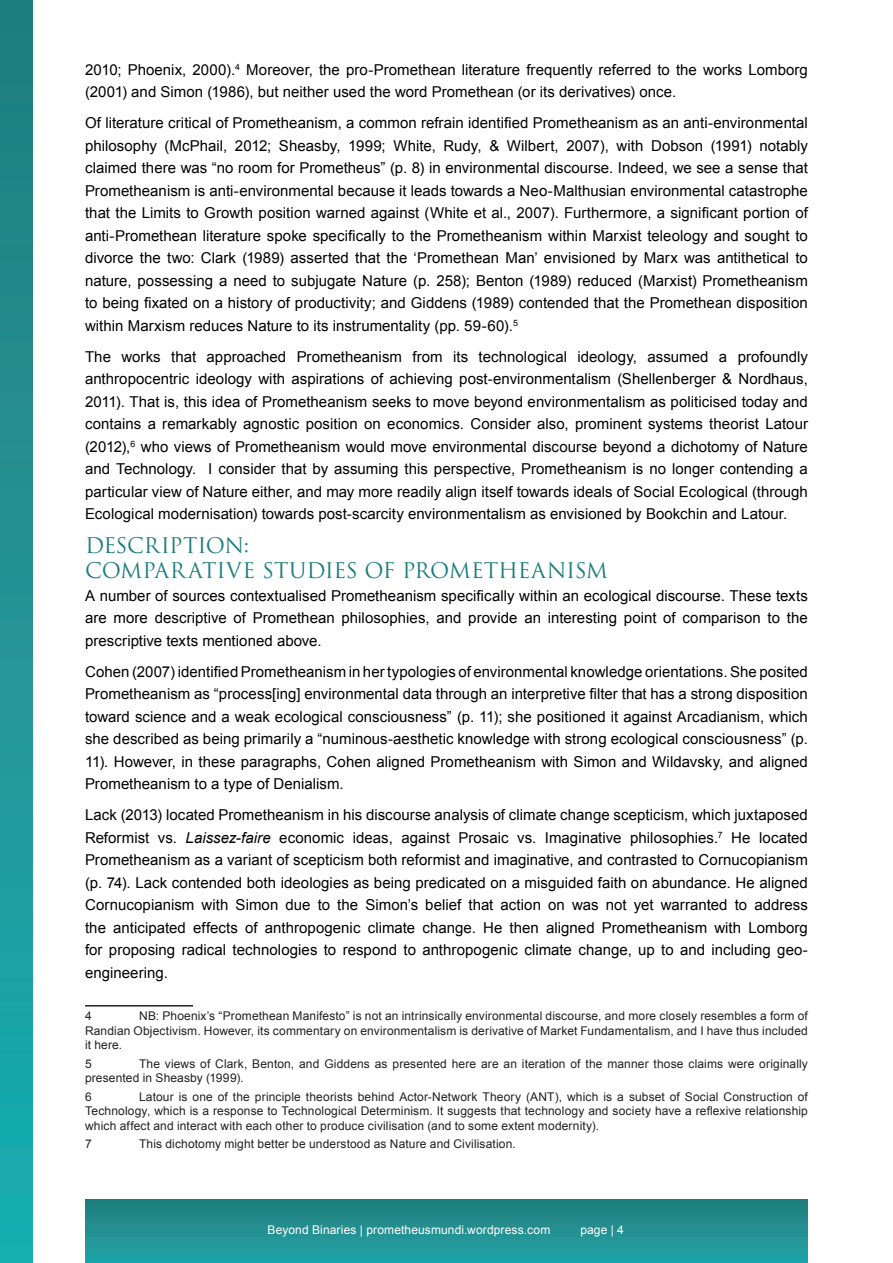
<style>
.page{position:relative;width:893px;height:1263px;background:#fff}
.page>*{position:absolute;margin:0;border:0;box-sizing:border-box;transform-origin:0 0}
.t1{font:21px/25.2px "Trajan Pro";letter-spacing:-.015em;color:#1b7c7c}
.t2{font:15px/22.5px "Arial";letter-spacing:.005em;color:#000;text-align:justify}
.t3{font:12px/14.4px "Arial";letter-spacing:.01em;color:#231f20;text-align:justify}
.t4{font:12px "Arial";letter-spacing:.01em;color:#fff}
.s1{font-style:italic}
</style>
<div class="page">
<div style="left:0;top:0;width:32px;height:1263px;background:linear-gradient(to bottom,#257c7c,#1aadb1)"></div>
<div style="left:85px;top:1199px;width:723px;height:64px;background:linear-gradient(to bottom,#227c7c,#21a4a6)"></div>
<hr style="left:85px;top:1005px;width:108px;height:1px;background:#231f20">
<p class="t2" style="left:85px;top:58px;width:724px">2010; Phoenix, 2000).<sup>4</sup> Moreover, the pro-Promethean literature frequently referred to the works Lomborg (2001) and Simon (1986), but neither used the word Promethean (or its derivatives) once.</p>
<p class="t2" style="left:85px;top:112px;width:724px">Of literature critical of Prometheanism, a common refrain identified Prometheanism as an anti-environmental philosophy (McPhail, 2012; Sheasby, 1999; White, Rudy, &amp; Wilbert, 2007), with Dobson (1991) notably claimed there was “no room for Prometheus” (p. 8) in environmental discourse. Indeed, we see a sense that Prometheanism is anti-environmental because it leads towards a Neo-Malthusian environmental catastrophe that the Limits to Growth position warned against (White et al., 2007). Furthermore, a significant portion of anti-Promethean literature spoke specifically to the Prometheanism within Marxist teleology and sought to divorce the two: Clark (1989) asserted that the ‘Promethean Man’ envisioned by Marx was antithetical to nature, possessing a need to subjugate Nature (p. 258); Benton (1989) reduced (Marxist) Prometheanism to being fixated on a history of productivity; and Giddens (1989) contended that the Promethean disposition within Marxism reduces Nature to its instrumentality (pp. 59-60).<sup>5</sup></p>
<p class="t2" style="left:85px;top:345px;width:724px">The works that approached Prometheanism from its technological ideology, assumed a profoundly anthropocentric ideology with aspirations of achieving post-environmentalism (Shellenberger &amp; Nordhaus, 2011). That is, this idea of Prometheanism seeks to move beyond environmentalism as politicised today and contains a remarkably agnostic position on economics. Consider also, prominent systems theorist Latour (2012),<sup>6</sup> who views of Prometheanism would move environmental discourse beyond a dichotomy of Nature and Technology. I consider that by assuming this perspective, Prometheanism is no longer contending a particular view of Nature either, and may more readily align itself towards ideals of Social Ecological (through Ecological modernisation) towards post-scarcity environmentalism as envisioned by Bookchin and Latour.</p>
<h1 class="t1" style="left:85px;top:533px;width:524px">DESCRIPTION:<br>COMPARATIVE STUDIES OF PROMETHEANISM</h1>
<p class="t2" style="left:85px;top:584px;width:724px">A number of sources contextualised Prometheanism specifically within an ecological discourse. These texts are more descriptive of Promethean philosophies, and provide an interesting point of comparison to the prescriptive texts mentioned above.</p>
<p class="t2" style="left:85px;top:660px;width:724px">Cohen (2007) identified Prometheanism in her typologies of environmental knowledge orientations. She posited Prometheanism as “process[ing] environmental data through an interpretive filter that has a strong disposition toward science and a weak ecological consciousness” (p. 11); she positioned it against Arcadianism, which she described as being primarily a “numinous-aesthetic knowledge with strong ecological consciousness” (p.<br>11). However, in these paragraphs, Cohen aligned Prometheanism with Simon and Wildavsky, and aligned Prometheanism to a type of Denialism.</p>
<p class="t2" style="left:85px;top:804px;width:724px">Lack (2013) located Prometheanism in his discourse analysis of climate change scepticism, which juxtaposed Reformist vs. <span class="s1">Laissez-faire</span> economic ideas, against Prosaic vs. Imaginative philosophies.<sup>7</sup> He located Prometheanism as a variant of scepticism both reformist and imaginative, and contrasted to Cornucopianism (p. 74). Lack contended both ideologies as being predicated on a misguided faith on abundance. He aligned Cornucopianism with Simon due to the Simon’s belief that action on was not yet warranted to address the anticipated effects of anthropogenic climate change. He then aligned Prometheanism with Lomborg for proposing radical technologies to respond to anthropogenic climate change, up to and including geo&shy;engineering.</p>
<p class="t3" style="left:85px;top:1009px;width:8px">4</p>
<p class="t3" style="left:85px;top:1009px;width:724px;text-indent:54px">NB: Phoenix’s “Promethean Manifesto” is not an intrinsically environmental discourse, and more closely resembles a form of Randian Objectivism. However, its commentary on environmentalism is derivative of Market Fundamentalism, and I have thus included it here.</p>
<p class="t3" style="left:85px;top:1056px;width:8px">5</p>
<p class="t3" style="left:85px;top:1056px;width:724px;text-indent:54px">The views of Clark, Benton, and Giddens as presented here are an iteration of the manner those claims were originally presented in Sheasby (1999).</p>
<p class="t3" style="left:85px;top:1089px;width:8px">6</p>
<p class="t3" style="left:85px;top:1089px;width:724px;text-indent:54px">Latour is one of the principle theorists behind Actor-Network Theory (ANT), which is a subset of Social Construction of Technology, which is a response to Technological Determinism. It suggests that technology and society have a reflexive relationship which affect and interact with each other to produce civilisation (and to some extent modernity).</p>
<p class="t3" style="left:85px;top:1137px;width:8px">7</p>
<p class="t3" style="left:139px;top:1137px;width:378px">This dichotomy might better be understood as Nature and Civilisation.</p>
<p class="t4" style="left:268px;top:1221px;width:284px">Beyond Binaries | prometheusmundi.wordpress.com</p>
<p class="t4" style="left:580px;top:1221px;width:45px">page | 4</p>
</div>
